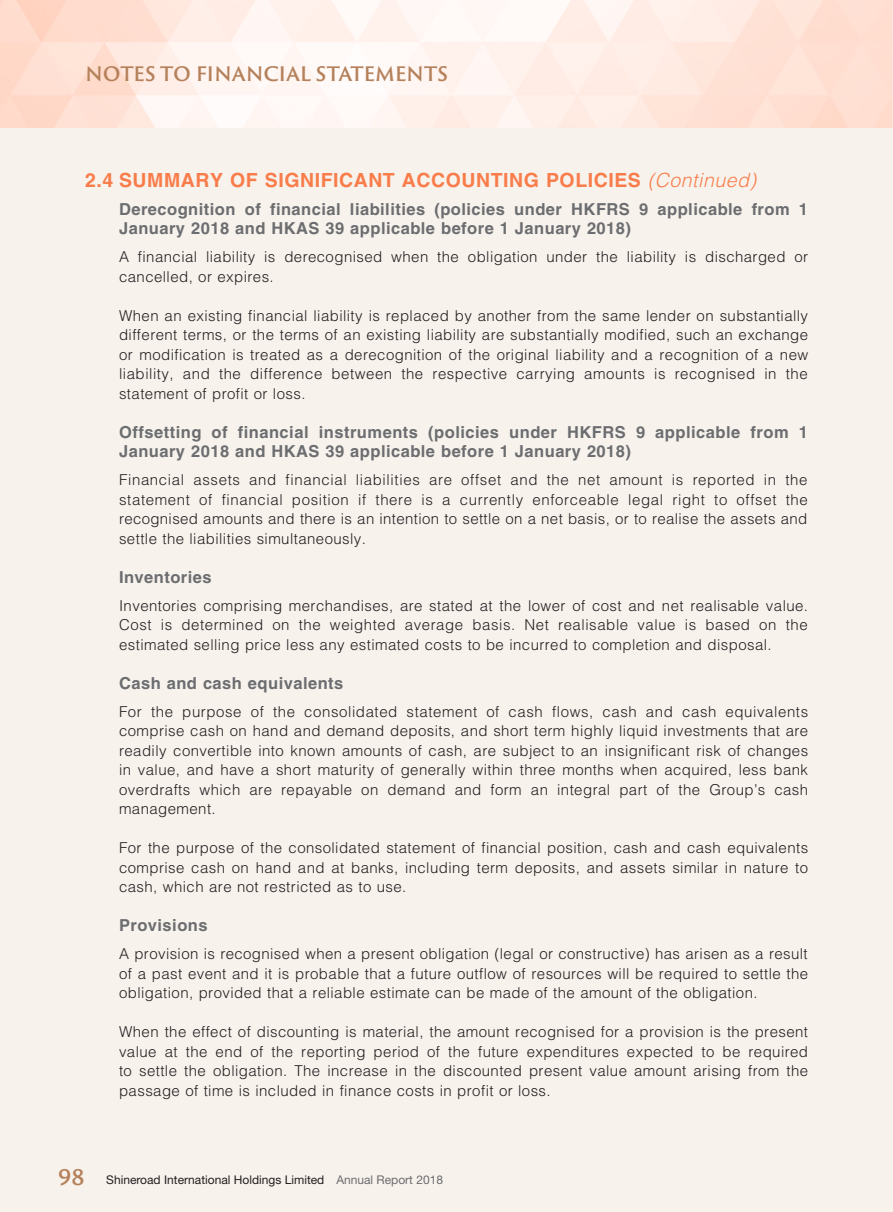
<style>
.page{position:relative;width:893px;height:1212px;background:#fff}
.page>*{position:absolute;margin:0;border:0;box-sizing:border-box;transform-origin:0 0}
._01_H1{font:700 19.5px "Helvetica LT Std";letter-spacing:.03em;color:#f97d4b}
.t1{font:600 19.5px "Trajan Sans Pro";letter-spacing:-.015em;color:#b5815b}
._02_H2{font:700 16.5px/19.5px "Helvetica LT Std";letter-spacing:.03em;color:#6c6d70}
._00_txt{font:300 15px/19.5px "Helvetica LT Std";letter-spacing:.03em;color:#231f20;text-align:justify}
.t2{font:12px "Helvetica Neue LT Std";color:#231f20}
.s1{font-weight:300;font-style:italic}
.s2{font-family:"Trajan Sans Pro";font-weight:600;font-size:21px;color:#b5815b}
.s3{color:#6c6d70}
</style>
<div class="page">
<div style="left:0;top:128px;width:892px;height:1084px;background:#f7f2ec"></div>
<h1 class="t1" style="left:85px;top:59px;width:364px">NOTES TO FINANCIAL STATEMENTS</h1>
<p class="_01_H1" style="left:85px;top:168px;width:673px">2.4 SUMMARY OF SIGNIFICANT ACCOUNTING POLICIES <span class="s1">(Continued)</span></p>
<p class="_02_H2" style="left:119px;top:199px;width:691px">Derecognition of financial liabilities (policies under HKFRS 9 applicable from 1<br>January 2018 and HKAS 39 applicable before 1 January 2018)</p>
<p class="_00_txt" style="left:119px;top:247px;width:691px">A financial liability is derecognised when the obligation under the liability is discharged or cancelled, or expires.</p>
<p class="_00_txt" style="left:119px;top:306px;width:691px">When an existing financial liability is replaced by another from the same lender on substantially different terms, or the terms of an existing liability are substantially modified, such an exchange or modification is treated as a derecognition of the original liability and a recognition of a new liability, and the difference between the respective carrying amounts is recognised in the statement of profit or loss.</p>
<p class="_02_H2" style="left:119px;top:422px;width:690px">Offsetting of financial instruments (policies under HKFRS 9 applicable from 1<br>January 2018 and HKAS 39 applicable before 1 January 2018)</p>
<p class="_00_txt" style="left:119px;top:470px;width:690px">Financial assets and financial liabilities are offset and the net amount is reported in the statement of financial position if there is a currently enforceable legal right to offset the recognised amounts and there is an intention to settle on a net basis, or to realise the assets and settle the liabilities simultaneously.</p>
<p class="_02_H2" style="left:119px;top:567px;width:94px">Inventories</p>
<p class="_00_txt" style="left:119px;top:596px;width:690px">Inventories comprising merchandises, are stated at the lower of cost and net realisable value.<br>Cost is determined on the weighted average basis. Net realisable value is based on the estimated selling price less any estimated costs to be incurred to completion and disposal.</p>
<p class="_02_H2" style="left:119px;top:673px;width:226px">Cash and cash equivalents</p>
<p class="_00_txt" style="left:119px;top:702px;width:691px">For the purpose of the consolidated statement of cash flows, cash and cash equivalents comprise cash on hand and demand deposits, and short term highly liquid investments that are readily convertible into known amounts of cash, are subject to an insignificant risk of changes in value, and have a short maturity of generally within three months when acquired, less bank overdrafts which are repayable on demand and form an integral part of the Group’s cash management.</p>
<p class="_00_txt" style="left:119px;top:838px;width:691px">For the purpose of the consolidated statement of financial position, cash and cash equivalents comprise cash on hand and at banks, including term deposits, and assets similar in nature to cash, which are not restricted as to use.</p>
<p class="_02_H2" style="left:119px;top:915px;width:90px">Provisions</p>
<p class="_00_txt" style="left:119px;top:944px;width:691px">A provision is recognised when a present obligation (legal or constructive) has arisen as a result of a past event and it is probable that a future outflow of resources will be required to settle the obligation, provided that a reliable estimate can be made of the amount of the obligation.</p>
<p class="_00_txt" style="left:119px;top:1022px;width:691px">When the effect of discounting is material, the amount recognised for a provision is the present value at the end of the reporting period of the future expenditures expected to be required to settle the obligation. The increase in the discounted present value amount arising from the passage of time is included in finance costs in profit or loss.</p>
<p class="t2" style="left:58px;top:1173px;width:387px"><span class="s2">98</span> Shineroad International Holdings Limited <span class="s3">Annual Report 2018</span></p>
</div>
